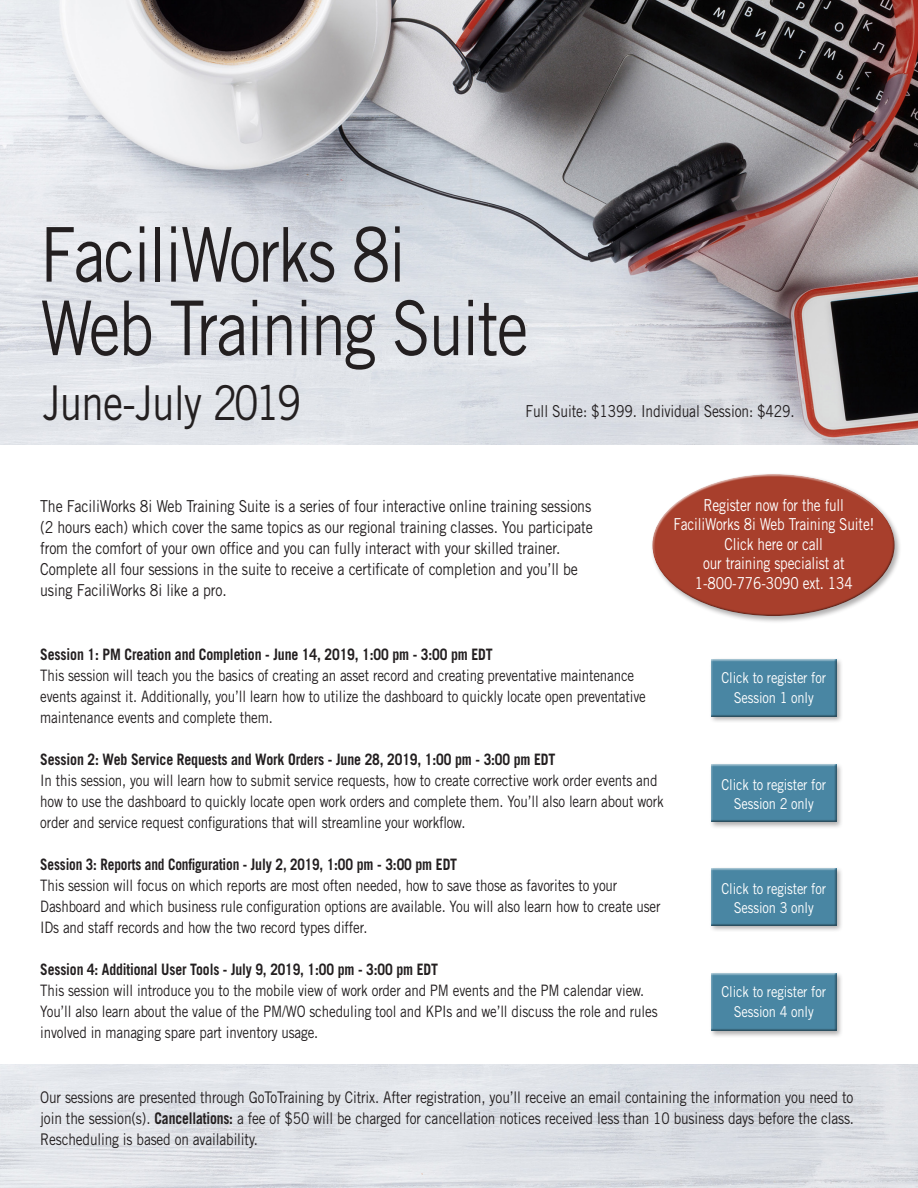
<style>
.page{position:relative;width:918px;height:1188px;background:#fff}
.page>*{position:absolute;margin:0;border:0;box-sizing:border-box;transform-origin:0 0}
.t1{font:75.6px "Trade Gothic LT Std";letter-spacing:-.03em;color:#231f20;scale:.84 1}
.t2{font:48px "Trade Gothic LT Std";letter-spacing:-.02em;color:#231f20;scale:.84 1}
.t3{font:16.5px/21px "Trade Gothic LT Std";letter-spacing:-.01em;color:#231f20;scale:.86 1}
.t4{font:16.5px "Trade Gothic LT Std";letter-spacing:-.01em;color:#fff;scale:.83 1}
.t5{font:16.5px "Trade Gothic LT Std";letter-spacing:-.01em;color:#231f20;scale:.84 1}
.t6{font:16.05px/21px "Trade Gothic LT Std";letter-spacing:-.01em;color:#231f20;text-align:justify;scale:.85 1}
.t7{font:15.75px/21px "Trade Gothic LT Std";letter-spacing:-.01em;color:#231f20;scale:.85 1}
.t8{font:700 15.75px "Trade Gothic LT Std";letter-spacing:-.01em;color:#231f20;scale:.88 1}
.t9{font:700 15.75px "Trade Gothic LT Std";letter-spacing:-.01em;color:#231f20;scale:.85 1}
.t10{font:700 15.75px "Trade Gothic LT Std";letter-spacing:-.01em;color:#231f20;scale:.87 1}
.t11{font:15px "Trade Gothic LT Std";letter-spacing:-.01em;color:#fff;scale:.86 1}
.s1{font-weight:700}
</style>
<div class="page">
<div style="left:650px;top:472px;width:252px;height:151px;background:#231f20;opacity:.35"></div>
<div style="left:649px;top:471px;width:243px;height:94px;background:#fff;opacity:.75"></div>
<div style="left:654px;top:511px;width:243px;height:108px;background:#231f20;opacity:.48"></div>
<div style="left:709px;top:657px;width:135px;height:67px;background:#231f20;opacity:.35"></div>
<div style="left:708px;top:656px;width:131px;height:62px;background:#fff"></div>
<div style="left:709px;top:658px;width:130px;height:61px;background:#231f20;opacity:.48"></div>
<div style="left:709px;top:762px;width:135px;height:67px;background:#231f20;opacity:.35"></div>
<div style="left:708px;top:761px;width:131px;height:62px;background:#fff"></div>
<div style="left:709px;top:763px;width:130px;height:61px;background:#231f20;opacity:.48"></div>
<div style="left:709px;top:866px;width:135px;height:67px;background:#231f20;opacity:.35"></div>
<div style="left:708px;top:865px;width:131px;height:62px;background:#fff"></div>
<div style="left:709px;top:867px;width:130px;height:61px;background:#231f20;opacity:.48"></div>
<div style="left:709px;top:971px;width:135px;height:67px;background:#231f20;opacity:.35"></div>
<div style="left:708px;top:970px;width:131px;height:62px;background:#fff"></div>
<div style="left:709px;top:972px;width:130px;height:61px;background:#231f20;opacity:.48"></div>
<img style="left:0;top:0;width:918px;height:445px">
<p class="t1" style="left:40px;top:209px;width:437px">FaciliWorks 8i</p>
<p class="t1" style="left:40px;top:283px;width:583px">Web Training Suite</p>
<p class="t2" style="left:43px;top:374px;width:310px">June-July 2019</p>
<p class="t5" style="left:526px;top:401px;width:322px">Full Suite: $1399. Individual Session: $429.</p>
<p class="t3" style="left:40px;top:495px;width:644px">The FaciliWorks 8i Web Training Suite is a series of four interactive online training sessions (2 hours each) which cover the same topics as our regional training classes. You participate from the comfort of your own office and you can fully interact with your skilled trainer.<br>Complete all four sessions in the suite to receive a certificate of completion and you’ll be using FaciliWorks 8i like a pro.</p>
<p class="t4" style="left:704px;top:495px;width:171px">Register now for the full</p>
<p class="t4" style="left:673px;top:515px;width:244px">FaciliWorks 8i Web Training Suite!</p>
<p class="t4" style="left:725px;top:534px;width:120px">Click here or call</p>
<p class="t4" style="left:703px;top:554px;width:172px">our training specialist at</p>
<p class="t4" style="left:695px;top:573px;width:192px">1-800-776-3090 ext. 134</p>
<p class="t8" style="left:40px;top:644px;width:516px">Session 1: PM Creation and Completion - June 14, 2019, 1:00 pm - 3:00 pm EDT</p>
<p class="t7" style="left:40px;top:664px;width:714px">This session will teach you the basics of creating an asset record and creating preventative maintenance events against it. Additionally, you’ll learn how to utilize the dashboard to quickly locate open preventative maintenance events and complete them.</p>
<p class="t8" style="left:40px;top:749px;width:587px">Session 2: Web Service Requests and Work Orders - June 28, 2019, 1:00 pm - 3:00 pm EDT</p>
<p class="t7" style="left:40px;top:769px;width:735px">In this session, you will learn how to submit service requests, how to create corrective work order events and how to use the dashboard to quickly locate open work orders and complete them. You’ll also learn about work order and service request configurations that will streamline your workflow.</p>
<p class="t9" style="left:40px;top:854px;width:492px">Session 3: Reports and Configuration - July 2, 2019, 1:00 pm - 3:00 pm EDT</p>
<p class="t7" style="left:40px;top:874px;width:731px">This session will focus on which reports are most often needed, how to save those as favorites to your<br>Dashboard and which business rule configuration options are available. You will also learn how to create user<br>IDs and staff records and how the two record types differ.</p>
<p class="t10" style="left:40px;top:959px;width:459px">Session 4: Additional User Tools - July 9, 2019, 1:00 pm - 3:00 pm EDT</p>
<p class="t7" style="left:40px;top:979px;width:728px">This session will introduce you to the mobile view of work order and PM events and the PM calendar view.<br>You’ll also learn about the value of the PM/WO scheduling tool and KPIs and we’ll discuss the role and rules involved in managing spare part inventory usage.</p>
<p class="t11" style="left:722px;top:669px;width:123px">Click to register for</p>
<p class="t11" style="left:734px;top:688px;width:95px">Session 1 only</p>
<p class="t11" style="left:722px;top:776px;width:123px">Click to register for</p>
<p class="t11" style="left:734px;top:795px;width:95px">Session 2 only</p>
<p class="t11" style="left:722px;top:879px;width:123px">Click to register for</p>
<p class="t11" style="left:734px;top:899px;width:95px">Session 3 only</p>
<p class="t11" style="left:722px;top:983px;width:123px">Click to register for</p>
<p class="t11" style="left:734px;top:1003px;width:95px">Session 4 only</p>
<p class="t6" style="left:40px;top:1086px;width:959px">Our sessions are presented through GoToTraining by Citrix. After registration, you’ll receive an email containing the information you need to join the session(s). <span class="s1">Cancellations:</span> a fee of $50 will be charged for cancellation notices received less than 10 business days before the class.<br>Rescheduling is based on availability.</p>
</div>
